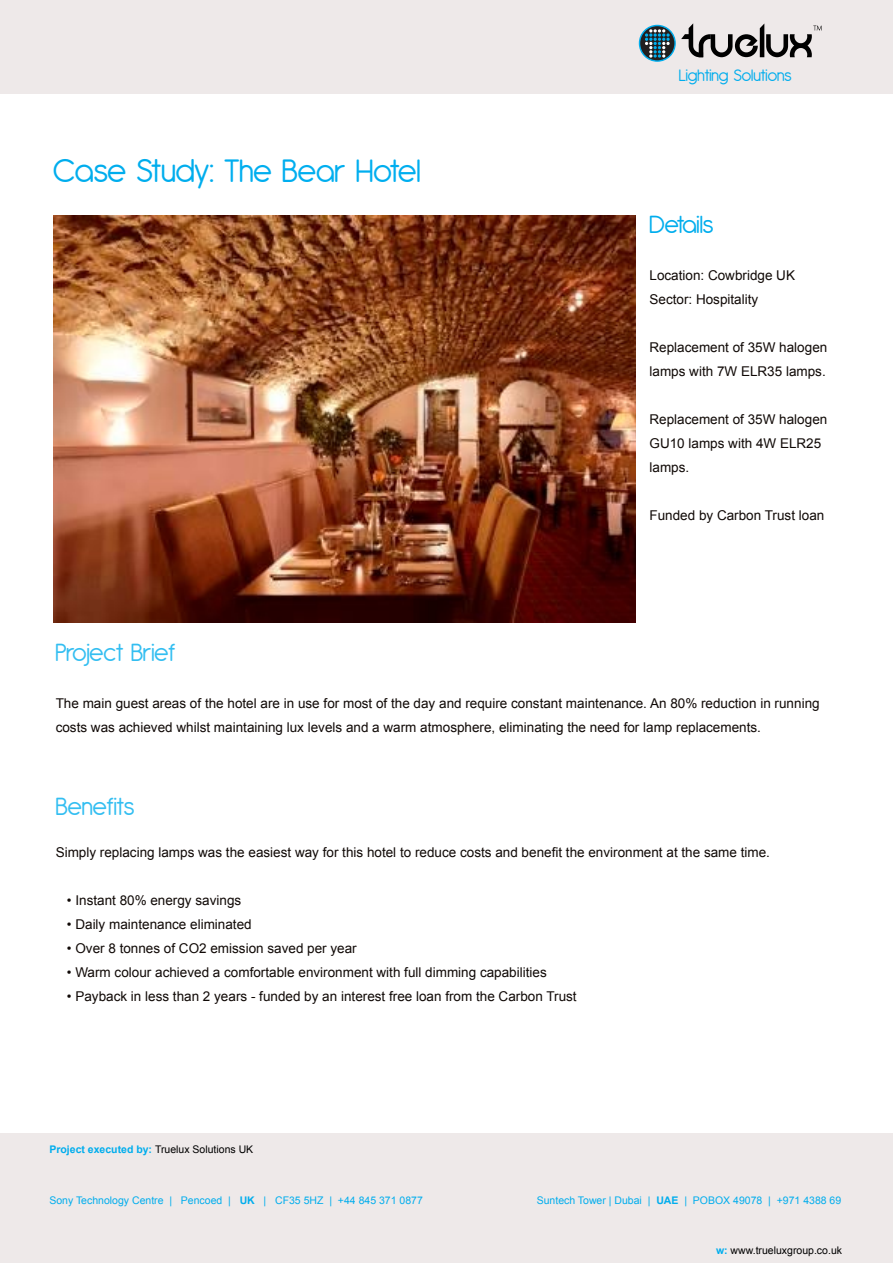
<style>
.page{position:relative;width:893px;height:1263px;background:#fff}
.page>*{position:absolute;margin:0;border:0;box-sizing:border-box;transform-origin:0 0}
.t1{font:35.25px "Antipasto";color:#00aeef}
.t2{font:27px "Antipasto";color:#33bef1}
.t3{font:27px "Antipasto";color:#00aded}
.t4{font:18px "Antipasto";color:#00aded}
.t5{font:13.5px/24px "Arial";color:#100906}
.t6{font:10.5px "Arial";color:#00aded}
.t7{font:700 10.5px "Arial";color:#00aded}
.t8{font:10.5px "Arial";color:#000}
.s1{font-size:36px;color:#00aded}
.s2{font-weight:400;color:#000}
.s3{font-weight:700}
.s4{font-weight:700;color:#00aded}
</style>
<div class="page">
<div style="left:0;top:1134px;width:893px;height:129px;background:#eee9e9"></div>
<div style="left:0;top:0;width:893px;height:94px;background:#eee9e9"></div>
<svg style="left:681px;top:23px;width:141px;height:34px"></svg>
<svg style="left:639px;top:25px;width:36px;height:36px"></svg>
<div style="left:639px;top:25px;width:37px;height:37px;border:1px solid #00aded;border-radius:50%"></div>
<svg style="left:645px;top:29px;width:25px;height:29px"></svg>
<img style="left:53px;top:215px;width:583px;height:407px">
<h1 class="t1" style="left:53px;top:150px;width:369px"><span class="s1">Case Study:</span> The Bear Hotel</h1>
<h3 class="t4" style="left:679px;top:65px;width:114px">Lighting Solutions</h3>
<h2 class="t3" style="left:649px;top:209px;width:66px">Details</h2>
<p class="t5" style="left:649px;top:263px;width:147px">Location: Cowbridge UK<br>Sector: Hospitality</p>
<p class="t5" style="left:649px;top:335px;width:179px">Replacement of 35W halogen lamps with 7W ELR35 lamps.</p>
<p class="t5" style="left:649px;top:407px;width:179px">Replacement of 35W halogen<br>GU10 lamps with 4W ELR25 lamps.</p>
<p class="t5" style="left:649px;top:503px;width:176px">Funded by Carbon Trust loan</p>
<h2 class="t2" style="left:56px;top:637px;width:121px">Project Brief</h2>
<p class="t5" style="left:56px;top:691px;width:765px">The main guest areas of the hotel are in use for most of the day and require constant maintenance. An 80% reduction in running costs was achieved whilst maintaining lux levels and a warm atmosphere, eliminating the need for lamp replacements.</p>
<h2 class="t2" style="left:56px;top:791px;width:80px">Benefits</h2>
<p class="t5" style="left:56px;top:840px;width:716px">Simply replacing lamps was the easiest way for this hotel to reduce costs and benefit the environment at the same time.</p>
<p class="t5" style="left:67px;top:888px;width:176px">• Instant 80% energy savings</p>
<p class="t5" style="left:67px;top:912px;width:186px">• Daily maintenance eliminated</p>
<p class="t5" style="left:67px;top:936px;width:291px">• Over 8 tonnes of CO2 emission saved per year</p>
<p class="t5" style="left:67px;top:960px;width:481px">• Warm colour achieved a comfortable environment with full dimming capabilities</p>
<p class="t5" style="left:67px;top:984px;width:511px">• Payback in less than 2 years - funded by an interest free loan from the Carbon Trust</p>
<p class="t7" style="left:49px;top:1142px;width:205px">Project executed by: <span class="s2">Truelux Solutions UK</span></p>
<p class="t6" style="left:49px;top:1193px;width:375px">Sony Technology Centre | Pencoed | <span class="s3">UK</span> | CF35 5HZ | +44 845 371 0877</p>
<p class="t6" style="left:537px;top:1193px;width:306px">Suntech Tower | Dubai | <span class="s3">UAE</span> | POBOX 49078 | +971 4388 69</p>
<p class="t8" style="left:716px;top:1243px;width:128px"><span class="s4">w:</span> www.trueluxgroup.co.uk</p>
</div>
